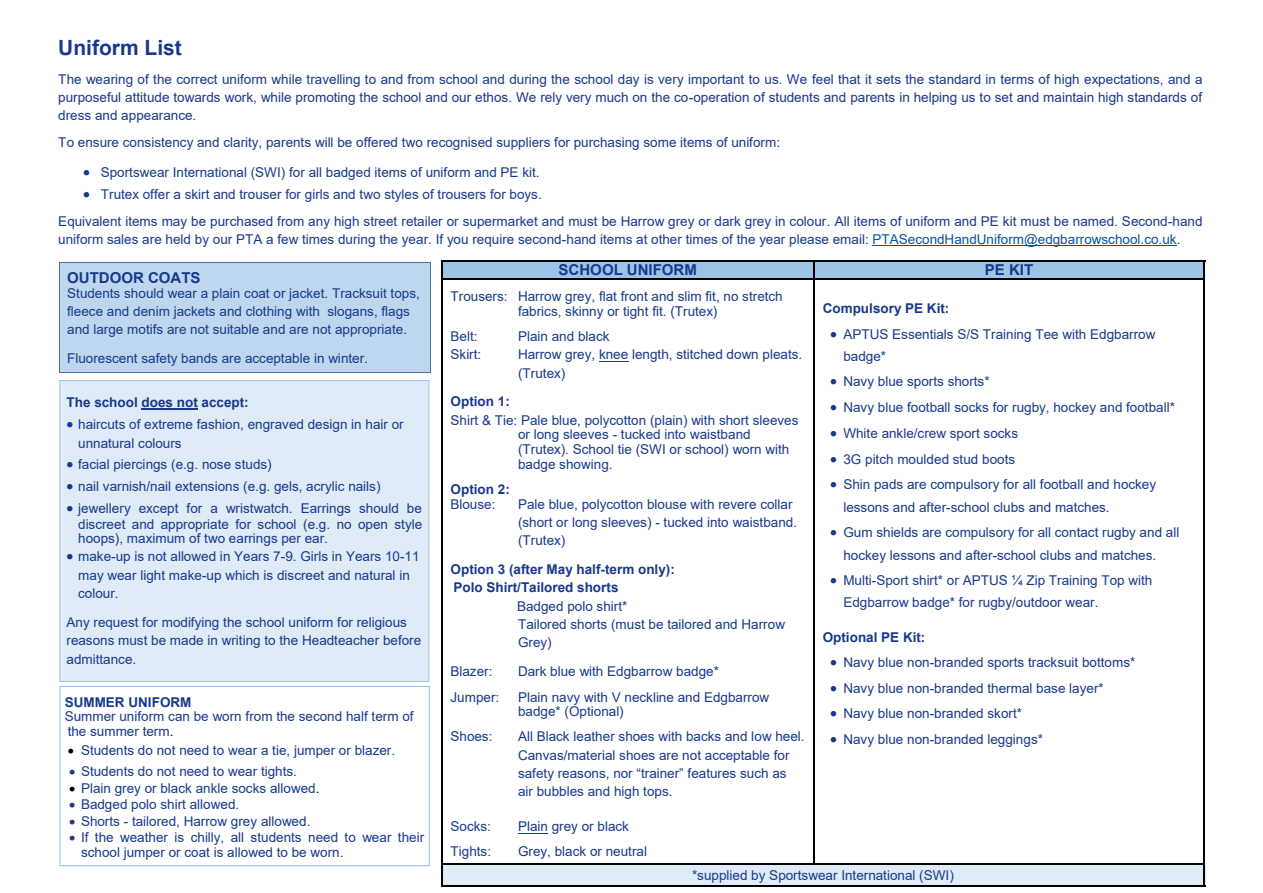
<style>
.page{position:relative;width:1263px;height:893px;background:#fff}
.page>*{position:absolute;margin:0;border:0;box-sizing:border-box;transform-origin:0 0}
.t1{font:700 21px "Arial";color:#18388a}
.t2{font:700 15px "Arial";color:#18388a}
.t3{font:13.5px/18.3px "Arial";color:#18388a}
.t4{font:700 13.5px/18.3px "Arial";color:#18388a}
.s1{color:#085296}
.s2{color:#000}
</style>
<div class="page">
<hr style="left:872px;top:245px;width:304px;height:1px;background:#085296">
<div style="left:441px;top:260px;width:373px;height:19px;background:#9dc3e6"></div>
<div style="left:814px;top:260px;width:391px;height:19px;background:#9dc3e6"></div>
<svg style="left:599px;top:361px;width:29px;height:1px"></svg>
<hr style="left:518px;top:833px;width:30px;height:1px;background:#18388a">
<div style="left:441px;top:864px;width:764px;height:22px;background:#dfebf7"></div>
<svg style="left:441px;top:262px;width:1px;height:17px"></svg>
<svg style="left:813px;top:262px;width:1px;height:16px"></svg>
<svg style="left:1203px;top:262px;width:2px;height:17px"></svg>
<hr style="left:441px;top:279px;width:1px;height:585px;background:#000">
<hr style="left:813px;top:279px;width:1px;height:584px;background:#000">
<hr style="left:1203px;top:279px;width:2px;height:585px;background:#000">
<svg style="left:441px;top:864px;width:1px;height:21px"></svg>
<hr style="left:1203px;top:864px;width:2px;height:21px;background:#000">
<hr style="left:441px;top:260px;width:764px;height:2px;background:#000">
<hr style="left:442px;top:278px;width:372px;height:2px;background:#000">
<hr style="left:814px;top:278px;width:389px;height:2px;background:#000">
<hr style="left:442px;top:863px;width:372px;height:2px;background:#000">
<hr style="left:814px;top:863px;width:389px;height:2px;background:#000">
<hr style="left:441px;top:885px;width:764px;height:1px;background:#000">
<div style="left:59px;top:263px;width:372px;height:110px;background:#bed7ef"></div>
<hr style="left:59px;top:263px;width:1px;height:110px;background:#4475a1">
<hr style="left:430px;top:263px;width:1px;height:110px;background:#4475a1">
<hr style="left:59px;top:263px;width:372px;height:1px;background:#4475a1">
<hr style="left:59px;top:372px;width:372px;height:1px;background:#4475a1">
<div style="left:60px;top:380px;width:369px;height:301px;background:#dfebf7"></div>
<div style="left:60px;top:380px;width:369px;height:302px;border:1px solid #9dc3e6"></div>
<hr style="left:142px;top:409px;width:56px;height:1px;background:#18388a">
<div style="left:59px;top:686px;width:371px;height:180px;border:1px solid #9dc3e6"></div>
<p class="t1" style="left:58px;top:36px;width:125px">Uniform List</p>
<p class="t3" style="left:58px;top:70px;width:1146px;text-align:justify">The wearing of the correct uniform while travelling to and from school and during the school day is very important to us. We feel that it sets the standard in terms of high expectations, and a purposeful attitude towards work, while promoting the school and our ethos. We rely very much on the co-operation of students and parents in helping us to set and maintain high standards of dress and appearance.</p>
<p class="t3" style="left:58px;top:133px;width:723px">To ensure consistency and clarity, parents will be offered two recognised suppliers for purchasing some items of uniform:</p>
<p class="t3" style="left:83px;top:163px;width:458px">• Sportswear International (SWI) for all badged items of uniform and PE kit.</p>
<p class="t3" style="left:83px;top:185px;width:460px">• Trutex offer a skirt and trouser for girls and two styles of trousers for boys.</p>
<p class="t3" style="left:58px;top:212px;width:1146px">Equivalent items may be purchased from any high street retailer or supermarket and must be Harrow grey or dark grey in colour. All items of uniform and PE kit must be named. Second-hand uniform sales are held by our PTA a few times during the year. If you require second-hand items at other times of the year please email: <span class="s1">PTASecondHandUniform@edgbarrowschool.co.uk</span>.</p>
<p class="t2" style="left:558px;top:261px;width:140px">SCHOOL UNIFORM</p>
<p class="t2" style="left:985px;top:261px;width:50px">PE KIT</p>
<p class="t3" style="left:450px;top:289px;width:334px;line-height:14.7px;text-align:center">Trousers: Harrow grey, flat front and slim fit, no stretch fabrics, skinny or tight fit. (Trutex)</p>
<p class="t3" style="left:450px;top:327px;width:28px">Belt:</p>
<p class="t3" style="left:518px;top:327px;width:93px">Plain and black</p>
<p class="t3" style="left:450px;top:346px;width:32px">Skirt:</p>
<p class="t3" style="left:518px;top:345px;width:286px">Harrow grey, knee length, stitched down pleats. (Trutex)</p>
<p class="t4" style="left:450px;top:393px;width:61px">Option 1:</p>
<p class="t3" style="left:518px;top:413px;width:282px;line-height:14.7px;text-indent:-68px">Shirt &amp; Tie: Pale blue, polycotton (plain) with short sleeves or long sleeves - tucked into waistband (Trutex). School tie (SWI or school) worn with badge showing.</p>
<p class="t4" style="left:450px;top:480px;width:61px">Option 2:</p>
<p class="t3" style="left:450px;top:495px;width:46px">Blouse:</p>
<p class="t3" style="left:518px;top:495px;width:281px">Pale blue, polycotton blouse with revere collar (short or long sleeves) - tucked into waistband. (Trutex)</p>
<p class="t4" style="left:450px;top:560px;width:226px">Option 3 (after May half-term only):<br>Polo Shirt/Tailored shorts</p>
<p class="t3" style="left:517px;top:597px;width:270px">Badged polo shirt*<br>Tailored shorts (must be tailored and Harrow<br>Grey)</p>
<p class="t3" style="left:450px;top:662px;width:43px">Blazer:</p>
<p class="t3" style="left:518px;top:662px;width:202px">Dark blue with Edgbarrow badge*</p>
<p class="t3" style="left:450px;top:688px;width:50px">Jumper:</p>
<p class="t3" style="left:518px;top:690px;width:253px;line-height:14.7px">Plain navy with V neckline and Edgbarrow badge* (Optional)</p>
<p class="t3" style="left:450px;top:727px;width:43px">Shoes:</p>
<p class="t3" style="left:518px;top:727px;width:288px">All Black leather shoes with backs and low heel.<br>Canvas/material shoes are not acceptable for safety reasons, nor “trainer” features such as air bubbles and high tops.</p>
<p class="t3" style="left:450px;top:817px;width:42px">Socks:</p>
<p class="t3" style="left:518px;top:817px;width:112px">Plain grey or black</p>
<p class="t3" style="left:450px;top:842px;width:42px">Tights:</p>
<p class="t3" style="left:518px;top:842px;width:130px">Grey, black or neutral</p>
<p class="t2" style="left:67px;top:269px;width:135px">OUTDOOR COATS</p>
<p class="t3" style="left:67px;top:284px;width:354px">Students should wear a plain coat or jacket. Tracksuit tops, fleece and denim jackets and clothing with slogans, flags and large motifs are not suitable and are not appropriate.</p>
<p class="t3" style="left:67px;top:349px;width:302px">Fluorescent safety bands are acceptable in winter.</p>
<p class="t4" style="left:67px;top:393px;width:184px">The school does not accept:</p>
<p class="t3" style="left:78px;top:415px;width:327px;line-height:18.8px;text-indent:-12px">• haircuts of extreme fashion, engraved design in hair or unnatural colours</p>
<p class="t3" style="left:67px;top:455px;width:207px">• facial piercings (e.g. nose studs)</p>
<p class="t3" style="left:67px;top:478px;width:315px">• nail varnish/nail extensions (e.g. gels, acrylic nails)</p>
<p class="t3" style="left:78px;top:501px;width:345px;line-height:14.9px;text-align:justify;text-indent:-12px">• jewellery except for a wristwatch. Earrings should be discreet and appropriate for school (e.g. no open style hoops), maximum of two earrings per ear.</p>
<p class="t3" style="left:78px;top:547px;width:343px;text-indent:-12px">• make-up is not allowed in Years 7-9. Girls in Years 10-11 may wear light make-up which is discreet and natural in colour.</p>
<p class="t3" style="left:67px;top:613px;width:356px">Any request for modifying the school uniform for religious reasons must be made in writing to the Headteacher before admittance.</p>
<p class="t4" style="left:65px;top:693px;width:128px">SUMMER UNIFORM</p>
<p class="t3" style="left:65px;top:709px;width:350px;line-height:14.7px">Summer uniform can be worn from the second half term of the summer term<span class="s2">.</span></p>
<p class="t3" style="left:68px;top:741px;width:329px"><span class="s2">•</span> Students do not need to wear a tie, jumper or blazer.</p>
<p class="t3" style="left:69px;top:762px;width:229px">• Students do not need to wear tights.</p>
<p class="t3" style="left:69px;top:779px;width:252px"><span class="s2">•</span> Plain grey or black ankle socks allowed<span class="s2">.</span></p>
<p class="t3" style="left:69px;top:795px;width:172px">• Badged polo shirt allowed.</p>
<p class="t3" style="left:69px;top:812px;width:243px">• Shorts - tailored, Harrow grey allowed.</p>
<p class="t3" style="left:81px;top:830px;width:345px;line-height:14.7px;text-indent:-12px">• If the weather is chilly, all students need to wear their school jumper or coat is allowed to be worn.</p>
<p class="t4" style="left:823px;top:299px;width:128px">Compulsory PE Kit:</p>
<p class="t3" style="left:843px;top:323px;width:314px;line-height:22.4px;text-indent:-13px">• APTUS Essentials S/S Training Tee with Edgbarrow badge*</p>
<p class="t3" style="left:830px;top:373px;width:161px">• Navy blue sports shorts*</p>
<p class="t3" style="left:830px;top:398px;width:346px">• Navy blue football socks for rugby, hockey and football*</p>
<p class="t3" style="left:830px;top:424px;width:190px">• White ankle/crew sport socks</p>
<p class="t3" style="left:830px;top:450px;width:187px">• 3G pitch moulded stud boots</p>
<p class="t3" style="left:843px;top:474px;width:314px;line-height:22.4px;text-indent:-13px">• Shin pads are compulsory for all football and hockey lessons and after-school clubs and matches.</p>
<p class="t3" style="left:843px;top:521px;width:338px;line-height:22.4px;text-indent:-13px">• Gum shields are compulsory for all contact rugby and all hockey lessons and after-school clubs and matches.</p>
<p class="t3" style="left:843px;top:569px;width:310px;line-height:22.4px;text-indent:-13px">• Multi-Sport shirt* or APTUS ¼ Zip Training Top with<br>Edgbarrow badge* for rugby/outdoor wear.</p>
<p class="t4" style="left:823px;top:628px;width:104px">Optional PE Kit:</p>
<p class="t3" style="left:830px;top:653px;width:307px">• Navy blue non-branded sports tracksuit bottoms*</p>
<p class="t3" style="left:830px;top:679px;width:275px">• Navy blue non-branded thermal base layer*</p>
<p class="t3" style="left:830px;top:705px;width:193px">• Navy blue non-branded skort*</p>
<p class="t3" style="left:830px;top:730px;width:214px">• Navy blue non-branded leggings*</p>
<p class="t3" style="left:692px;top:866px;width:263px">*supplied by Sportswear International (SWI)</p>
</div>
